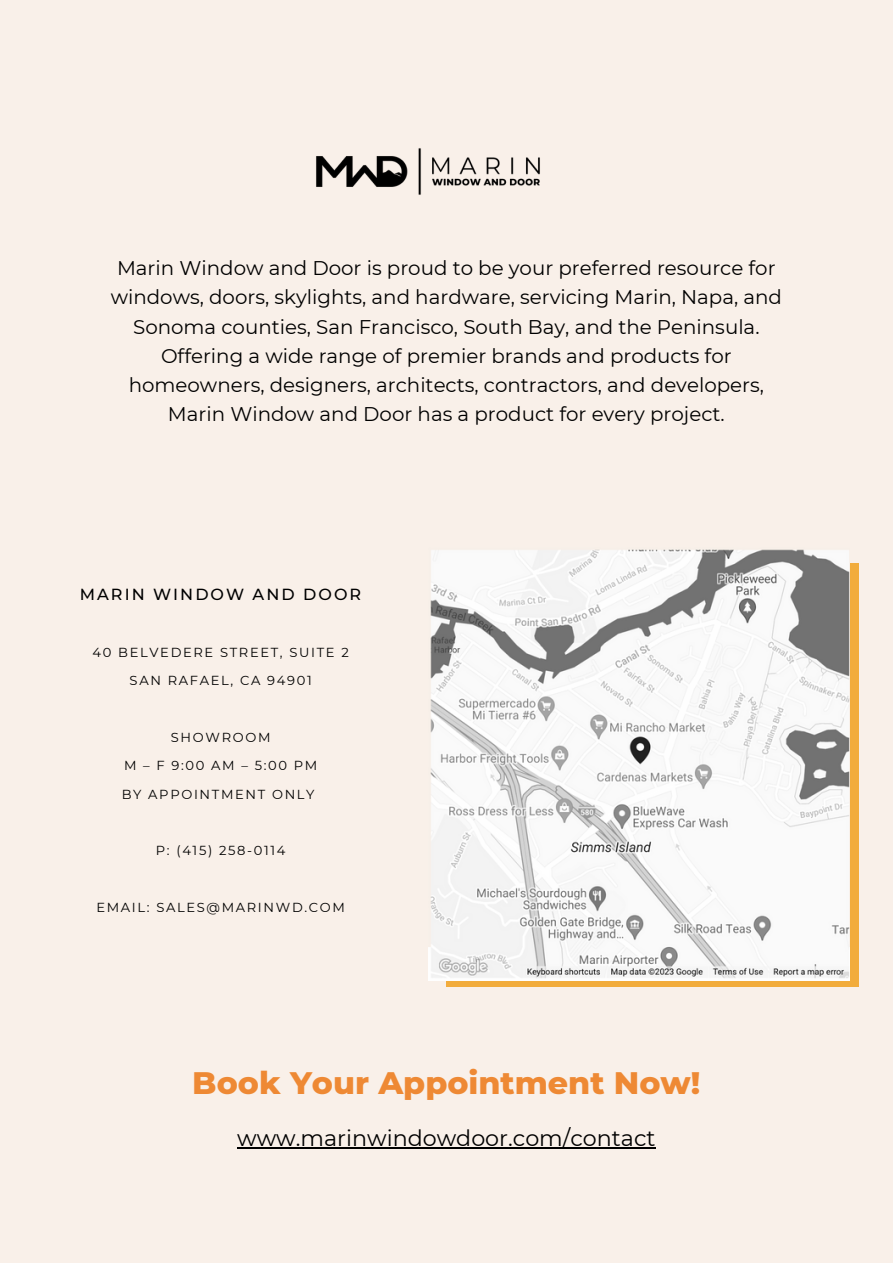
<style>
.page{position:relative;width:893px;height:1264px;background:#fff}
.page>*{position:absolute;margin:0;border:0;box-sizing:border-box;transform-origin:0 0}
.t1{font:800 31.65px "Montserrat";color:#ee8934}
.t2{font:22.2px "Montserrat";color:#000}
.t3{font:19.8px/29.2px "Montserrat";color:#000;text-align:center}
.t4{font:500 16.05px "Montserrat";letter-spacing:.125em;color:#000}
.t5{font:13.05px/28.3px "Montserrat";letter-spacing:.125em;color:#000;text-align:center}
</style>
<div class="page">
<div style="left:0;top:0;width:892px;height:1262px;background:#f9f0e9"></div>
<img style="left:316px;top:148px;width:224px;height:47px">
<div style="left:446px;top:563px;width:412px;height:424px;background:#f2ac3c"></div>
<img style="left:428px;top:549px;width:421px;height:431px">
<hr style="left:237px;top:1147px;width:418px;height:1px;background:#000">
<p class="t3" style="left:111px;top:253px;width:672px">Marin Window and Door is proud to be your preferred resource for windows, doors, skylights, and hardware, servicing Marin, Napa, and Sonoma counties, San Francisco, South Bay, and the Peninsula.<br>Offering a wide range of premier brands and products for homeowners, designers, architects, contractors, and developers, Marin Window and Door has a product for every project.</p>
<p class="t4" style="left:80px;top:584px;width:283px">MARIN WINDOW AND DOOR</p>
<p class="t5" style="left:93px;top:638px;width:258px">40 BELVEDERE STREET, SUITE 2<br>SAN RAFAEL, CA 94901</p>
<p class="t5" style="left:122px;top:723px;width:197px">SHOWROOM<br>M – F 9:00 AM – 5:00 PM<br>BY APPOINTMENT ONLY</p>
<p class="t5" style="left:156px;top:836px;width:131px">P: (415) 258-0114</p>
<p class="t5" style="left:96px;top:893px;width:250px">EMAIL: SALES@MARINWD.COM</p>
<h1 class="t1" style="left:192px;top:1063px;width:509px">Book Your Appointment Now!</h1>
<p class="t2" style="left:237px;top:1124px;width:420px">www.marinwindowdoor.com/contact</p>
</div>
